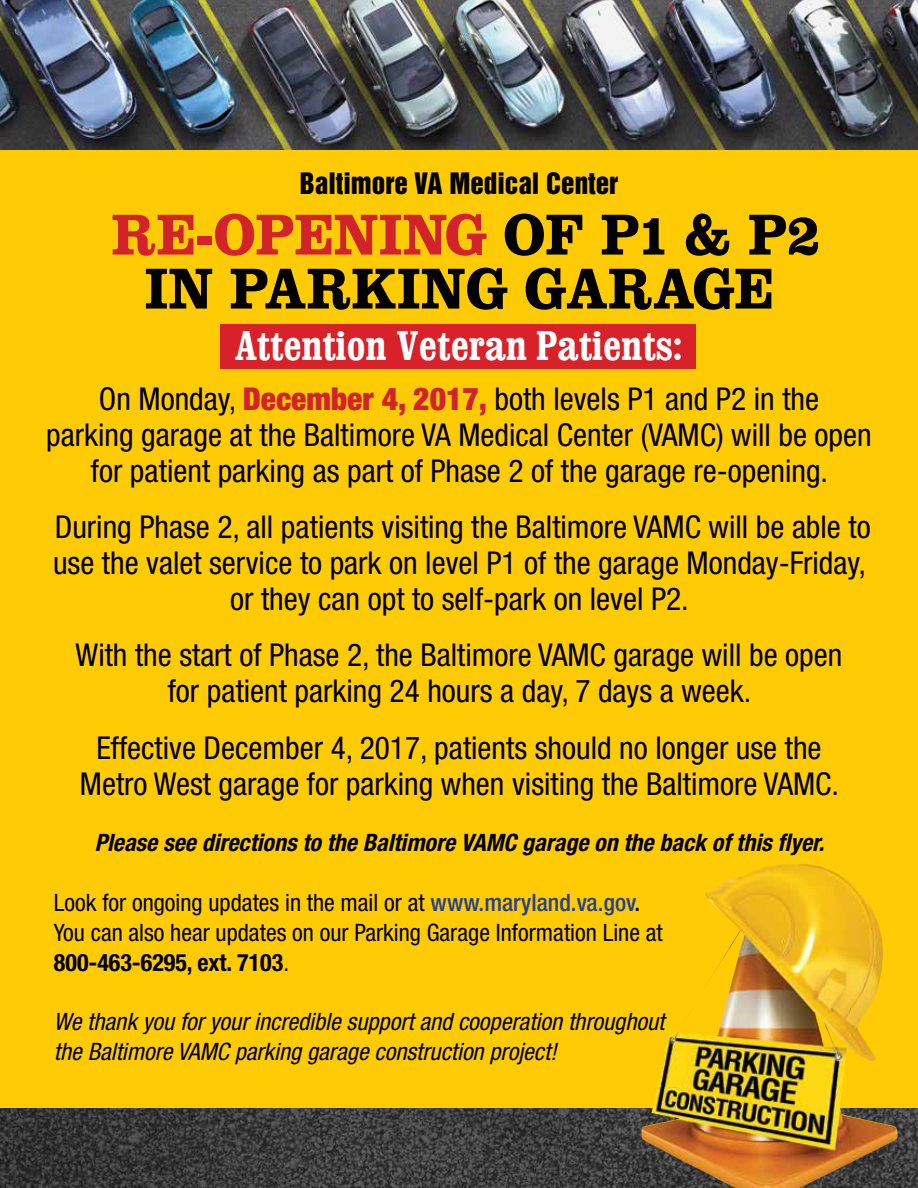
<style>
.page{position:relative;width:918px;height:1188px;background:#fff}
.page>*{position:absolute;margin:0;border:0;box-sizing:border-box;transform-origin:0 0}
.t1{font:700 60px/54px "Clarendon";color:#000;text-align:center;scale:.9 1}
.t2{font:700 condensed 42px "Clarendon";color:#fff}
.t3{font:condensed 31.5px/36px "Helvetica Neue";color:#000;text-align:center}
.t4{font:27px "Helvetica Inserat";color:#000}
.t5{font:condensed 24px/30px "Helvetica Neue";color:#000}
.t6{font:italic condensed 24px/30px "Helvetica Neue";color:#000}
.t7{font:italic 700 condensed 24px "Helvetica Neue";color:#000}
.s1{color:#d2232a}
.s2{font-weight:900;color:#d2232a}
.s3{font-weight:500;color:#25408f}
.s4{font-weight:500}
.s5{font-weight:700}
</style>
<div class="page">
<img style="left:0;top:1108px;width:918px;height:80px">
<div style="left:0;top:107px;width:918px;height:1001px;background:#ffcb05"></div>
<div style="left:220px;top:324px;width:476px;height:45px;background:#d82128"></div>
<img style="left:0;top:0;width:918px;height:149px">
<img style="left:641px;top:864px;width:257px;height:324px">
<p class="t4" style="left:300px;top:167px;width:320px">Baltimore VA Medical Center</p>
<p class="t1" style="left:112px;top:206px;width:789px"><span class="s1">RE-OPENING</span> OF P1 &amp; P2<br>IN PARKING GARAGE</p>
<p class="t2" style="left:235px;top:320px;width:449px">Attention Veteran Patients:</p>
<p class="t3" style="left:46px;top:380px;width:827px">On Monday, <span class="s2">December 4, 2017,</span> both levels P1 and P2 in the<br>parking garage at the Baltimore VA Medical Center (VAMC) will be open for patient parking as part of Phase 2 of the garage re-opening.</p>
<p class="t3" style="left:53px;top:509px;width:819px">During Phase 2, all patients visiting the Baltimore VAMC will be able to use the valet service to park on level P1 of the garage Monday-Friday, or they can opt to self-park on level P2.</p>
<p class="t3" style="left:76px;top:637px;width:768px">With the start of Phase 2, the Baltimore VAMC garage will be open for patient parking 24 hours a day, 7 days a week.</p>
<p class="t3" style="left:80px;top:729px;width:761px">Effective December 4, 2017, patients should no longer use the<br>Metro West garage for parking when visiting the Baltimore VAMC.</p>
<p class="t7" style="left:95px;top:828px;width:731px">Please see directions to the Baltimore VAMC garage on the back of this flyer.</p>
<p class="t5" style="left:54px;top:887px;width:610px">Look for ongoing updates in the mail or at <span class="s3">www.maryland.va.gov</span><span class="s4">.<br></span>You can also hear updates on our Parking Garage Information Line at<br><span class="s5">800-463-6295, ext. 7103</span>.</p>
<p class="t6" style="left:54px;top:1006px;width:612px">We thank you for your incredible support and cooperation throughout the Baltimore VAMC parking garage construction project!</p>
</div>
